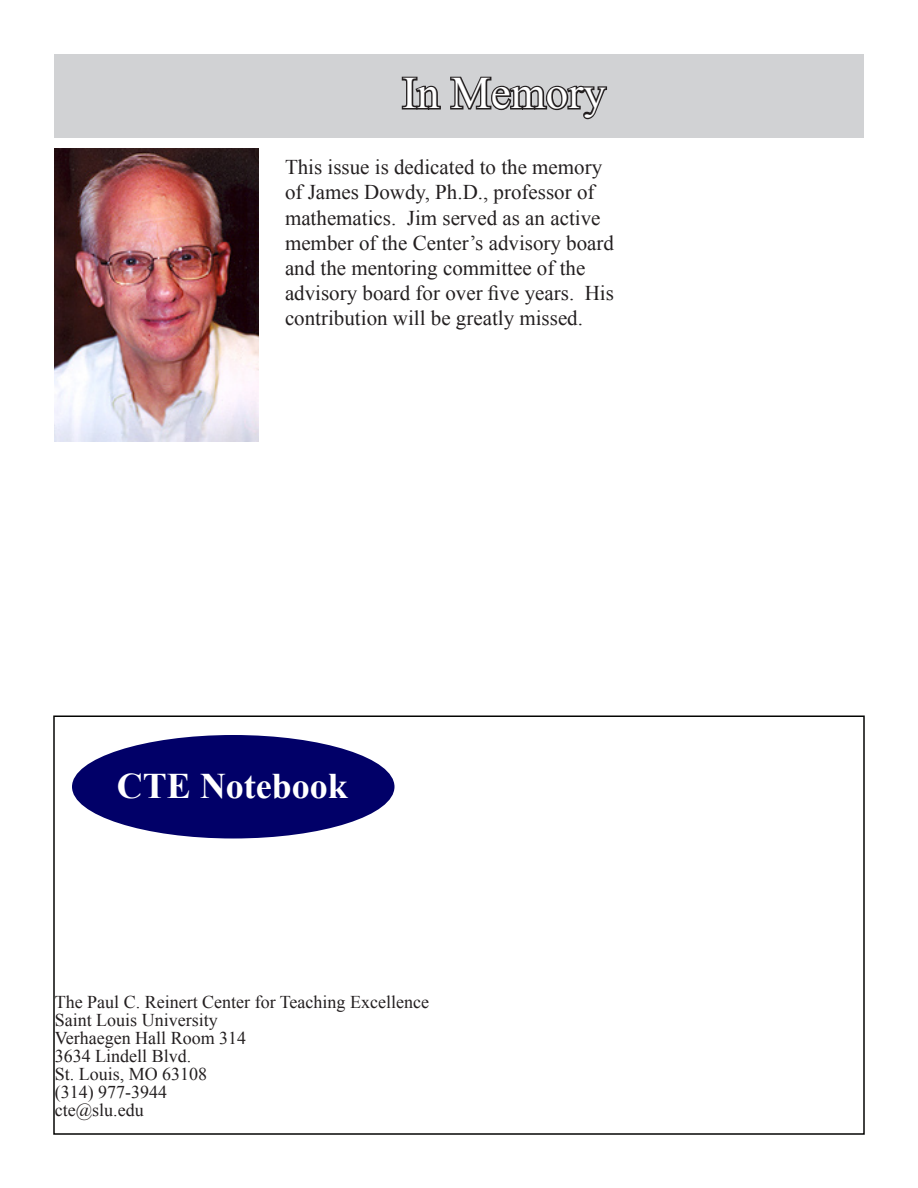
<style>
.page{position:relative;width:918px;height:1188px;background:#fff}
.page>*{position:absolute;margin:0;border:0;box-sizing:border-box;transform-origin:0 0}
.t1{font:45px "Times New Roman";color:#fff}
.t2{font:700 36px "Times New Roman";color:#fff}
.t3{font:21px/25.2px "Times New Roman";color:#231f20}
.t4{font:18px/18px "Times New Roman";color:#231f20}
</style>
<div class="page">
<div style="left:54px;top:54px;width:810px;height:84px;background:#d1d2d4"></div>
<svg style="left:401px;top:76px;width:40px;height:34px"></svg>
<svg style="left:450px;top:76px;width:158px;height:44px"></svg>
<div style="left:72px;top:735px;width:322px;height:103px;background:#010068;border-radius:50%"></div>
<img style="left:54px;top:148px;width:204px;height:293px">
<h1 class="t1" style="left:402px;top:63px;width:205px">In Memory</h1>
<p class="t3" style="left:285px;top:154px;width:331px">This issue is dedicated to the memory of James Dowdy, Ph.D., professor of mathematics. Jim served as an active member of the Center’s advisory board and the mentoring committee of the advisory board for over five years. His contribution will be greatly missed.</p>
<h2 class="t2" style="left:117px;top:761px;width:233px">CTE Notebook</h2>
<p class="t4" style="left:55px;top:993px;width:376px">The Paul C. Reinert Center for Teaching Excellence<br>Saint Louis University<br>Verhaegen Hall Room 314<br>3634 Lindell Blvd.<br>St. Louis, MO 63108<br>(314) 977-3944<br>cte@slu.edu</p>
</div>
